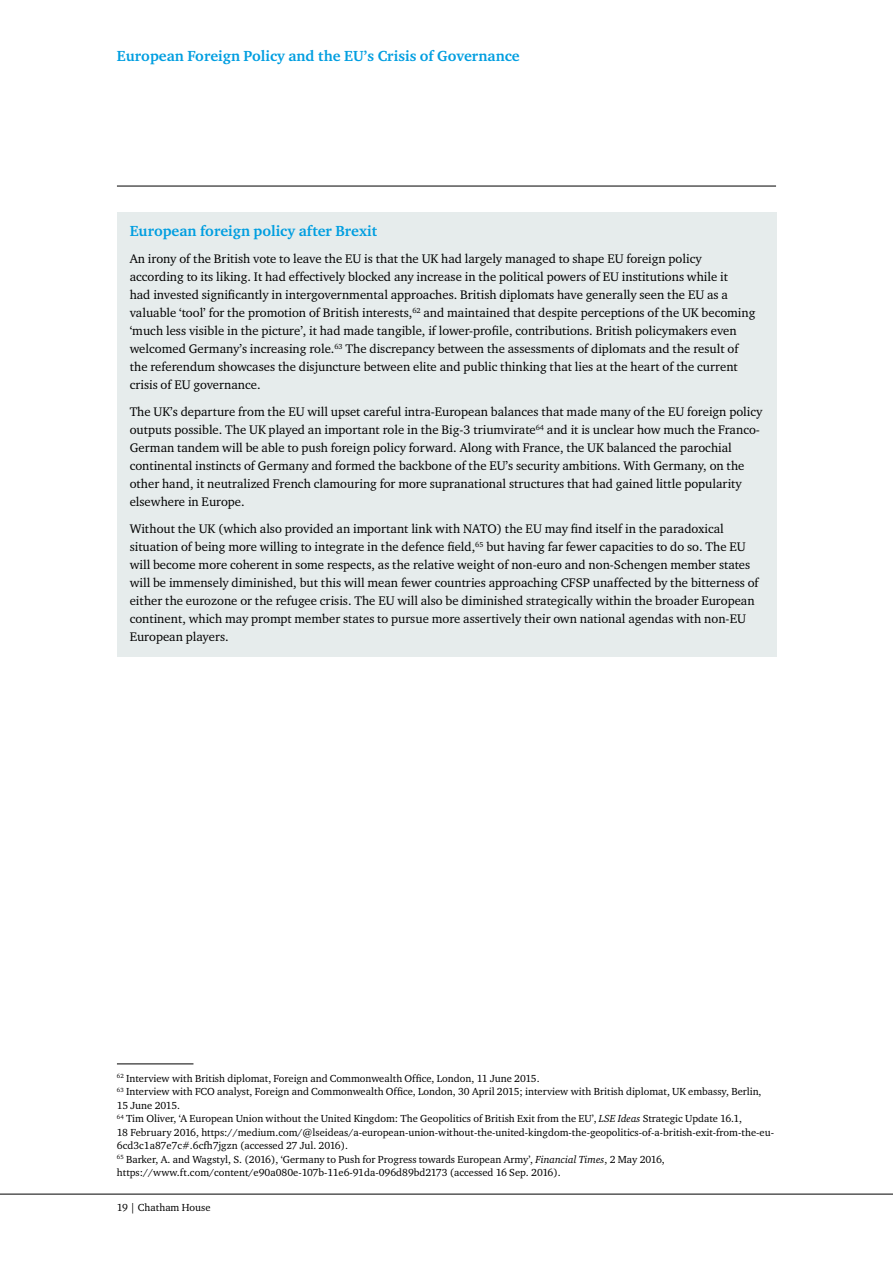
<style>
.page{position:relative;width:893px;height:1263px;background:#fff}
.page>*{position:absolute;margin:0;border:0;box-sizing:border-box;transform-origin:0 0}
.t1{font:700 15px "Charter ITC";color:#009ee0}
.t2{font:12.75px/18px "Charter ITC";color:#000}
.t3{font:10.5px/13.5px "Charter ITC";color:#000}
.s1{font-style:italic}
</style>
<div class="page">
<hr style="left:117px;top:186px;width:659px;height:1px;background:#000">
<hr style="left:0;top:1194px;width:893px;height:1px;background:#000">
<div style="left:117px;top:212px;width:659px;height:41px;background:#e6ecec"></div>
<div style="left:117px;top:240px;width:659px;height:167px;background:#e6ecec"></div>
<div style="left:117px;top:393px;width:659px;height:131px;background:#e6ecec"></div>
<div style="left:117px;top:510px;width:659px;height:147px;background:#e6ecec"></div>
<hr style="left:117px;top:1064px;width:76px;height:1px;background:#000">
<p class="t1" style="left:117px;top:47px;width:404px">European Foreign Policy and the EU’s Crisis of Governance</p>
<p class="t1" style="left:130px;top:222px;width:249px">European foreign policy after Brexit</p>
<p class="t2" style="left:130px;top:250px;width:627px">An irony of the British vote to leave the EU is that the UK had largely managed to shape EU foreign policy according to its liking. It had effectively blocked any increase in the political powers of EU institutions while it<br>had invested significantly in intergovernmental approaches. British diplomats have generally seen the EU as a valuable ‘tool’ for the promotion of British interests,<sup>62</sup> and maintained that despite perceptions of the UK becoming ‘much less visible in the picture’, it had made tangible, if lower-profile, contributions. British policymakers even welcomed Germany’s increasing role.<sup>63</sup> The discrepancy between the assessments of diplomats and the result of the referendum showcases the disjuncture between elite and public thinking that lies at the heart of the current crisis of EU governance.</p>
<p class="t2" style="left:130px;top:403px;width:634px">The UK’s departure from the EU will upset careful intra-European balances that made many of the EU foreign policy outputs possible. The UK played an important role in the Big-3 triumvirate<sup>64</sup> and it is unclear how much the Franco-German tandem will be able to push foreign policy forward. Along with France, the UK balanced the parochial continental instincts of Germany and formed the backbone of the EU’s security ambitions. With Germany, on the other hand, it neutralized French clamouring for more supranational structures that had gained little popularity elsewhere in Europe.</p>
<p class="t2" style="left:130px;top:520px;width:630px">Without the UK (which also provided an important link with NATO) the EU may find itself in the paradoxical situation of being more willing to integrate in the defence field,<sup>65</sup> but having far fewer capacities to do so. The EU will become more coherent in some respects, as the relative weight of non-euro and non-Schengen member states will be immensely diminished, but this will mean fewer countries approaching CFSP unaffected by the bitterness of either the eurozone or the refugee crisis. The EU will also be diminished strategically within the broader European continent, which may prompt member states to pursue more assertively their own national agendas with non-EU European players.</p>
<p class="t3" style="left:117px;top:1071px;width:659px"><sup>62</sup> Interview with British diplomat, Foreign and Commonwealth Office, London, 11 June 2015.<br><sup>63</sup> Interview with FCO analyst, Foreign and Commonwealth Office, London, 30 April 2015; interview with British diplomat, UK embassy, Berlin, 15 June 2015.<br><sup>64</sup> Tim Oliver, ‘A European Union without the United Kingdom: The Geopolitics of British Exit from the EU’, <span class="s1">LSE Ideas</span> Strategic Update 16.1,<br>18 February 2016, https://medium.com/@lseideas/a-european-union-without-the-united-kingdom-the-geopolitics-of-a-british-exit-from-the-eu-6cd3c1a87e7c#.6cfh7jgzn (accessed 27 Jul. 2016).<br><sup>65</sup> Barker, A. and Wagstyl, S. (2016), ‘Germany to Push for Progress towards European Army’, <span class="s1">Financial Times</span>, 2 May 2016, https://www.ft.com/content/e90a080e-107b-11e6-91da-096d89bd2173 (accessed 16 Sep. 2016).</p>
<p class="t3" style="left:117px;top:1200px;width:95px">19 | Chatham House</p>
</div>
